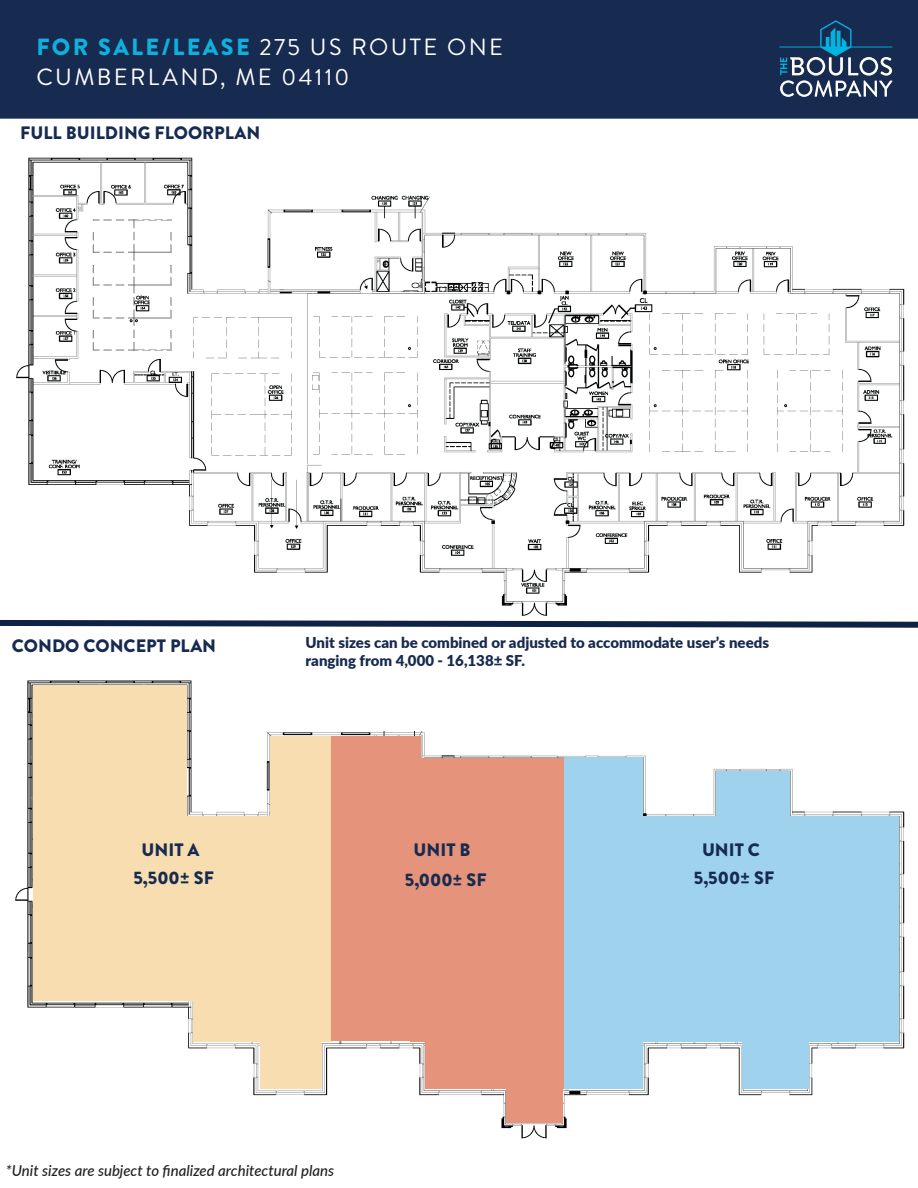
<style>
.page{position:relative;width:918px;height:1188px;background:#fff}
.page>*{position:absolute;margin:0;border:0;box-sizing:border-box;transform-origin:0 0}
.t1{font:900 23.4px "Brandon Grotesque";letter-spacing:.1em;color:#0fb0dd}
.t2{font:23.4px "Brandon Grotesque";letter-spacing:.1em;color:#fff}
.t3{font:900 18px "Brandon Grotesque";color:#172b50}
.t4{font:900 15px/18px "Lato";color:#172b50}
.t5{font:italic 500 15px "Lato";color:#231f20}
.s1{font-weight:400;color:#fff}
</style>
<div class="page">
<img style="left:16px;top:157px;width:889px;height:459px">
<img style="left:15px;top:680px;width:890px;height:459px">
<div style="left:0;top:0;width:918px;height:119px;background:#172b50"></div>
<svg style="left:779px;top:20px;width:114px;height:77px;background:#375273"></svg>
<div style="left:33px;top:685px;width:154px;height:316px;background:#f7ddaf"></div>
<div style="left:158px;top:816px;width:173px;height:185px;background:#f7ddaf"></div>
<div style="left:193px;top:992px;width:138px;height:49px;background:#f7ddaf"></div>
<div style="left:260px;top:1035px;width:62px;height:54px;background:#f7ddaf"></div>
<div style="left:270px;top:737px;width:61px;height:95px;background:#f7ddaf"></div>
<div style="left:331px;top:737px;width:90px;height:304px;background:#e5937a"></div>
<div style="left:410px;top:758px;width:154px;height:283px;background:#e5937a"></div>
<div style="left:426px;top:1035px;width:138px;height:54px;background:#e5937a"></div>
<div style="left:506px;top:1062px;width:56px;height:60px;background:#e5937a"></div>
<div style="left:564px;top:758px;width:79px;height:331px;background:#9fd3ed"></div>
<div style="left:630px;top:816px;width:269px;height:225px;background:#9fd3ed"></div>
<div style="left:716px;top:771px;width:73px;height:61px;background:#9fd3ed"></div>
<div style="left:742px;top:1035px;width:67px;height:54px;background:#9fd3ed"></div>
<div style="left:360px;top:713px;width:78px;height:18px;background:#fff"></div>
<svg style="left:0;top:620px;width:918px;height:8px;background:#4a5973"></svg>
<p class="t1" style="left:36px;top:30px;width:468px">FOR SALE/LEASE <span class="s1">275 US ROUTE ONE</span></p>
<p class="t2" style="left:36px;top:61px;width:315px">CUMBERLAND, ME 04110</p>
<p class="t3" style="left:20px;top:120px;width:242px">FULL BUILDING FLOORPLAN</p>
<p class="t3" style="left:12px;top:633px;width:206px">CONDO CONCEPT PLAN</p>
<p class="t4" style="left:306px;top:633px;width:465px">Unit sizes can be combined or adjusted to accommodate user’s needs ranging from 4,000 - 16,138± SF.</p>
<p class="t3" style="left:142px;top:837px;width:59px">UNIT A</p>
<p class="t3" style="left:414px;top:837px;width:59px">UNIT B</p>
<p class="t3" style="left:702px;top:837px;width:60px">UNIT C</p>
<p class="t3" style="left:133px;top:865px;width:82px">5,500± SF</p>
<p class="t3" style="left:405px;top:867px;width:83px">5,000± SF</p>
<p class="t3" style="left:694px;top:865px;width:82px">5,500± SF</p>
<p class="t5" style="left:6px;top:1160px;width:330px">*Unit sizes are subject to finalized architectural plans</p>
</div>
